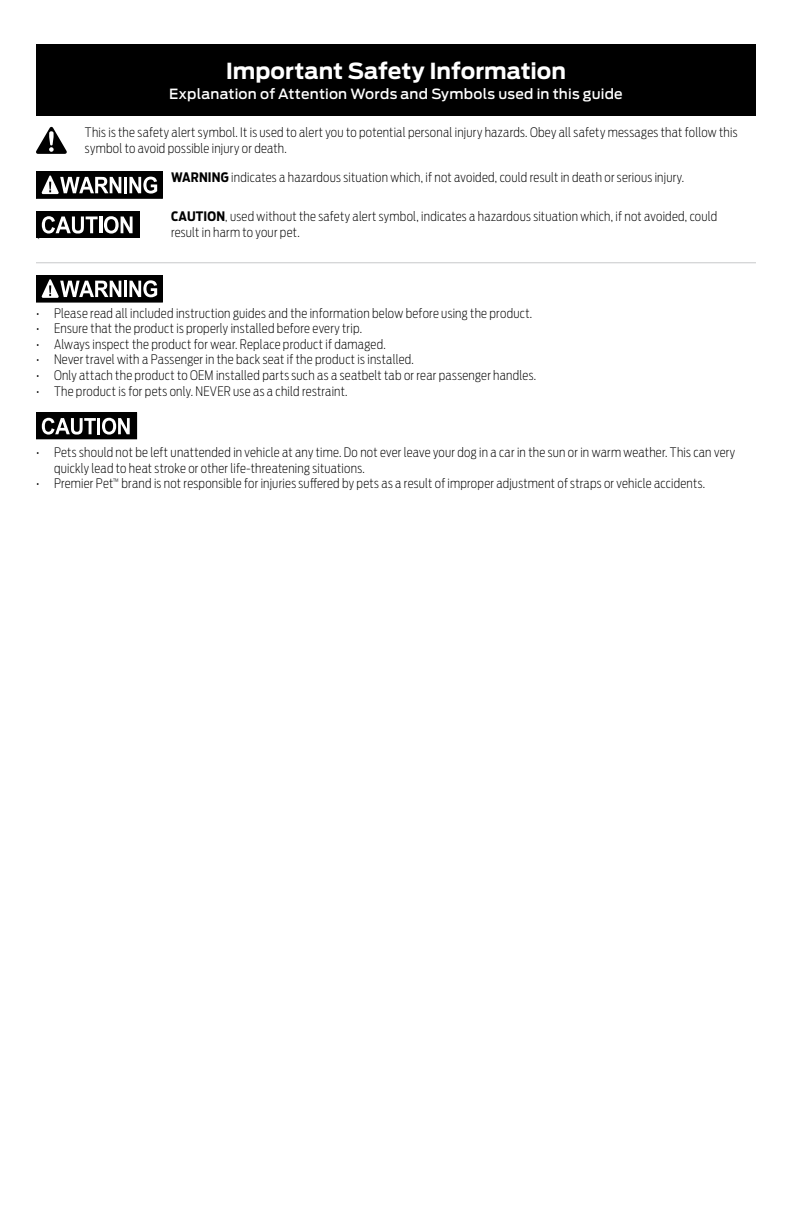
<style>
.page{position:relative;width:792px;height:1224px;background:#fff}
.page>*{position:absolute;margin:0;border:0;box-sizing:border-box;transform-origin:0 0}
.t1{font:700 22px "Antenna";color:#fff}
.t2{font:500 14px "Antenna";letter-spacing:.015em;color:#fff}
.t3{font:200 13px/15.6px "Antenna Cond";letter-spacing:.02em;color:#000}
.s1{font-weight:700}
</style>
<div class="page">
<hr style="left:36px;top:262px;width:720px;height:1px;background:#c7c8ca">
<div style="left:36px;top:44px;width:720px;height:72px;background:#000"></div>
<svg style="left:36px;top:127px;width:31px;height:27px"></svg>
<div style="left:36px;top:171px;width:126px;height:27px;background:#000"></div>
<hr style="left:124px;top:177px;width:3px;height:16px;background:#fff">
<svg style="left:129px;top:177px;width:28px;height:17px"></svg>
<svg style="left:41px;top:175px;width:80px;height:19px"></svg>
<div style="left:36px;top:211px;width:104px;height:27px;background:#000"></div>
<svg style="left:42px;top:216px;width:56px;height:18px"></svg>
<hr style="left:99px;top:217px;width:3px;height:16px;background:#fff">
<svg style="left:104px;top:216px;width:29px;height:18px"></svg>
<div style="left:36px;top:275px;width:126px;height:27px;background:#000"></div>
<hr style="left:124px;top:281px;width:3px;height:16px;background:#fff">
<svg style="left:129px;top:280px;width:28px;height:17px"></svg>
<svg style="left:41px;top:279px;width:80px;height:19px"></svg>
<div style="left:36px;top:413px;width:101px;height:26px;background:#000"></div>
<svg style="left:42px;top:418px;width:54px;height:17px"></svg>
<hr style="left:97px;top:418px;width:3px;height:16px;background:#fff">
<svg style="left:102px;top:418px;width:28px;height:17px"></svg>
<p class="t3" style="left:36px;top:234px;width:7px">`</p>
<h1 class="t1" style="left:226px;top:58px;width:342px">Important Safety Information</h1>
<p class="t2" style="left:169px;top:85px;width:455px">Explanation of Attention Words and Symbols used in this guide</p>
<p class="t3" style="left:85px;top:125px;width:654px">This is the safety alert symbol. It is used to alert you to potential personal injury hazards. Obey all safety messages that follow this symbol to avoid possible injury or death.</p>
<p class="t3" style="left:171px;top:169px;width:515px"><span class="s1">WARNING</span> indicates a hazardous situation which, if not avoided, could result in death or serious injury.</p>
<p class="t3" style="left:171px;top:209px;width:548px"><span class="s1">CAUTION</span>, used without the safety alert symbol, indicates a hazardous situation which, if not avoided, could result in harm to your pet.</p>
<p class="t3" style="left:36px;top:305px;width:498px">• Please read all included instruction guides and the information below before using the product.</p>
<p class="t3" style="left:36px;top:321px;width:328px">• Ensure that the product is properly installed before every trip.</p>
<p class="t3" style="left:36px;top:336px;width:351px">• Always inspect the product for wear. Replace product if damaged.</p>
<p class="t3" style="left:36px;top:352px;width:379px">• Never travel with a Passenger in the back seat if the product is installed.</p>
<p class="t3" style="left:36px;top:368px;width:502px">• Only attach the product to OEM installed parts such as a seatbelt tab or rear passenger handles.</p>
<p class="t3" style="left:36px;top:383px;width:313px">• The product is for pets only. NEVER use as a child restraint.</p>
<p class="t3" style="left:54px;top:445px;width:683px;text-indent:-18px">• Pets should not be left unattended in vehicle at any time. Do not ever leave your dog in a car in the sun or in warm weather. This can very quickly lead to heat stroke or other life-threatening situations.</p>
<p class="t3" style="left:36px;top:476px;width:671px">• Premier Pet<sup>™</sup> brand is not responsible for injuries suffered by pets as a result of improper adjustment of straps or vehicle accidents.</p>
</div>
